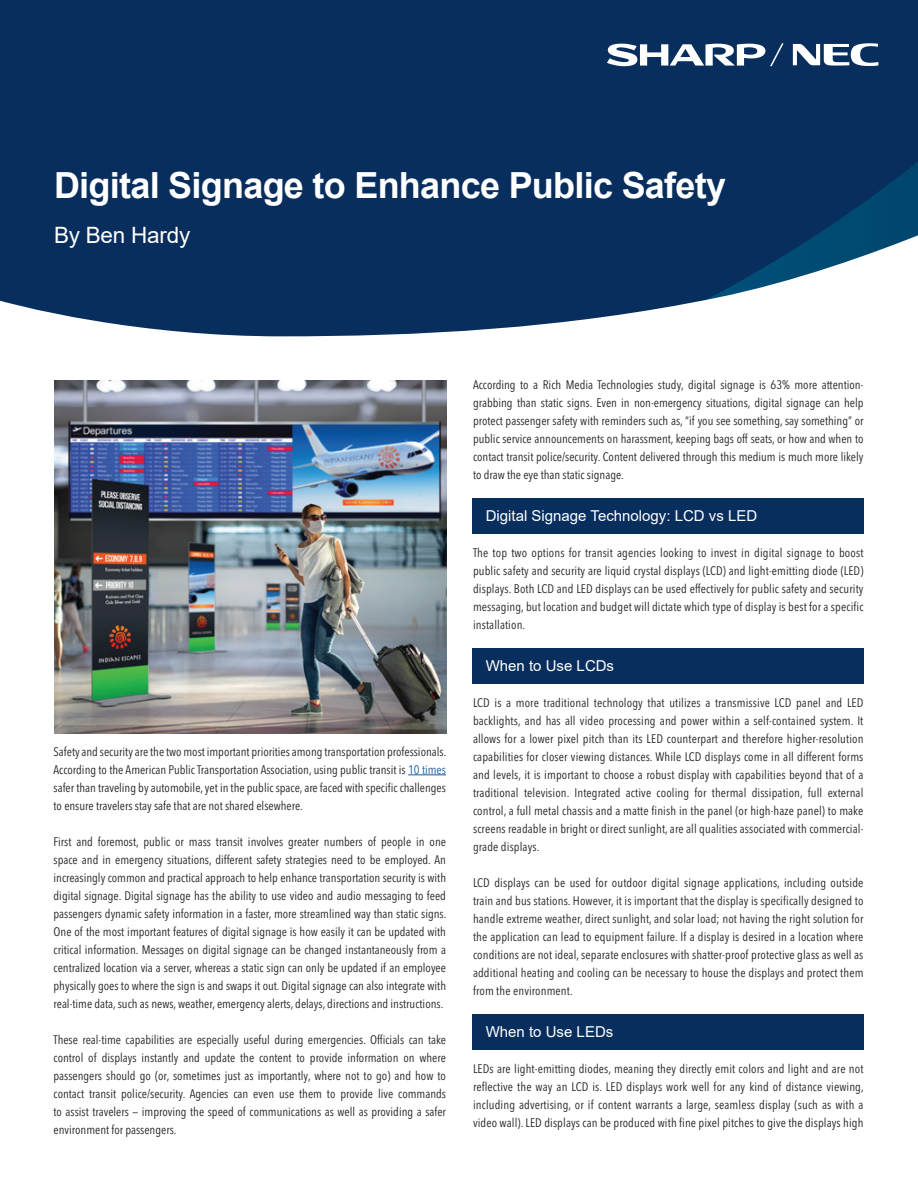
<style>
.page{position:relative;width:918px;height:1188px;background:#fff}
.page>*{position:absolute;margin:0;border:0;box-sizing:border-box;transform-origin:0 0}
.t1{font:700 36px "Arial";letter-spacing:-.02em;color:#fff}
.t2{font:22.5px "Arial";letter-spacing:-.01em;color:#fff}
.t3{font:15px "Arial";color:#fff}
.t4{font:condensed 12.3px/18px "Avenir Next LT Pro";color:#231f20;text-align:justify}
.s1{color:#175d9e}
</style>
<div class="page">
<div style="left:0;top:0;width:918px;height:340px;background:#082e5e"></div>
<svg style="left:0;top:187px;width:918px;height:547px"></svg>
<div style="left:472px;top:498px;width:392px;height:35px;background:#082e5e"></div>
<div style="left:472px;top:649px;width:392px;height:35px;background:#082e5e"></div>
<div style="left:472px;top:1015px;width:392px;height:35px;background:#082e5e"></div>
<hr style="left:408px;top:775px;width:38px;height:1px;background:#175d9e">
<svg style="left:793px;top:43px;width:85px;height:23px"></svg>
<svg style="left:607px;top:43px;width:177px;height:23px"></svg>
<img style="left:54px;top:380px;width:392px;height:353px">
<h1 class="t1" style="left:54px;top:160px;width:674px">Digital Signage to Enhance Public Safety</h1>
<h2 class="t2" style="left:54px;top:220px;width:138px">By Ben Hardy</h2>
<p class="t4" style="left:54px;top:742px;width:394px">Safety and security are the two most important priorities among transportation professionals.<br>According to the American Public Transportation Association, using public transit is <span class="s1">10 times </span>safer than traveling by automobile, yet in the public space, are faced with specific challenges to ensure travelers stay safe that are not shared elsewhere.</p>
<p class="t4" style="left:54px;top:832px;width:394px">First and foremost, public or mass transit involves greater numbers of people in one space and in emergency situations, different safety strategies need to be employed. An increasingly common and practical approach to help enhance transportation security is with digital signage. Digital signage has the ability to use video and audio messaging to feed passengers dynamic safety information in a faster, more streamlined way than static signs.<br>One of the most important features of digital signage is how easily it can be updated with critical information. Messages on digital signage can be changed instantaneously from a centralized location via a server, whereas a static sign can only be updated if an employee physically goes to where the sign is and swaps it out. Digital signage can also integrate with real-time data, such as news, weather, emergency alerts, delays, directions and instructions.</p>
<p class="t4" style="left:54px;top:1030px;width:394px">These real-time capabilities are especially useful during emergencies. Officials can take control of displays instantly and update the content to provide information on where passengers should go (or, sometimes just as importantly, where not to go) and how to contact transit police/security. Agencies can even use them to provide live commands to assist travelers — improving the speed of communications as well as providing a safer environment for passengers.</p>
<p class="t4" style="left:473px;top:376px;width:392px">According to a Rich Media Technologies study, digital signage is 63% more attention&shy;grabbing than static signs. Even in non-emergency situations, digital signage can help protect passenger safety with reminders such as, “if you see something, say something” or public service announcements on harassment, keeping bags off seats, or how and when to contact transit police/security. Content delivered through this medium is much more likely to draw the eye than static signage.</p>
<p class="t3" style="left:486px;top:506px;width:273px">Digital Signage Technology: LCD vs LED</p>
<p class="t4" style="left:473px;top:544px;width:392px">The top two options for transit agencies looking to invest in digital signage to boost public safety and security are liquid crystal displays (LCD) and light-emitting diode (LED) displays. Both LCD and LED displays can be used effectively for public safety and security messaging, but location and budget will dictate which type of display is best for a specific installation.</p>
<p class="t3" style="left:486px;top:656px;width:130px">When to Use LCDs</p>
<p class="t4" style="left:473px;top:694px;width:392px">LCD is a more traditional technology that utilizes a transmissive LCD panel and LED backlights, and has all video processing and power within a self-contained system. It allows for a lower pixel pitch than its LED counterpart and therefore higher-resolution capabilities for closer viewing distances. While LCD displays come in all different forms and levels, it is important to choose a robust display with capabilities beyond that of a traditional television. Integrated active cooling for thermal dissipation, full external control, a full metal chassis and a matte finish in the panel (or high-haze panel) to make screens readable in bright or direct sunlight, are all qualities associated with commercial&shy;grade displays.</p>
<p class="t4" style="left:473px;top:874px;width:392px">LCD displays can be used for outdoor digital signage applications, including outside train and bus stations. However, it is important that the display is specifically designed to handle extreme weather, direct sunlight, and solar load; not having the right solution for the application can lead to equipment failure. If a display is desired in a location where conditions are not ideal, separate enclosures with shatter-proof protective glass as well as additional heating and cooling can be necessary to house the displays and protect them from the environment.</p>
<p class="t3" style="left:486px;top:1022px;width:129px">When to Use LEDs</p>
<p class="t4" style="left:473px;top:1060px;width:392px">LEDs are light-emitting diodes, meaning they directly emit colors and light and are not reflective the way an LCD is. LED displays work well for any kind of distance viewing, including advertising, or if content warrants a large, seamless display (such as with a video wall). LED displays can be produced with fine pixel pitches to give the displays high</p>
</div>
